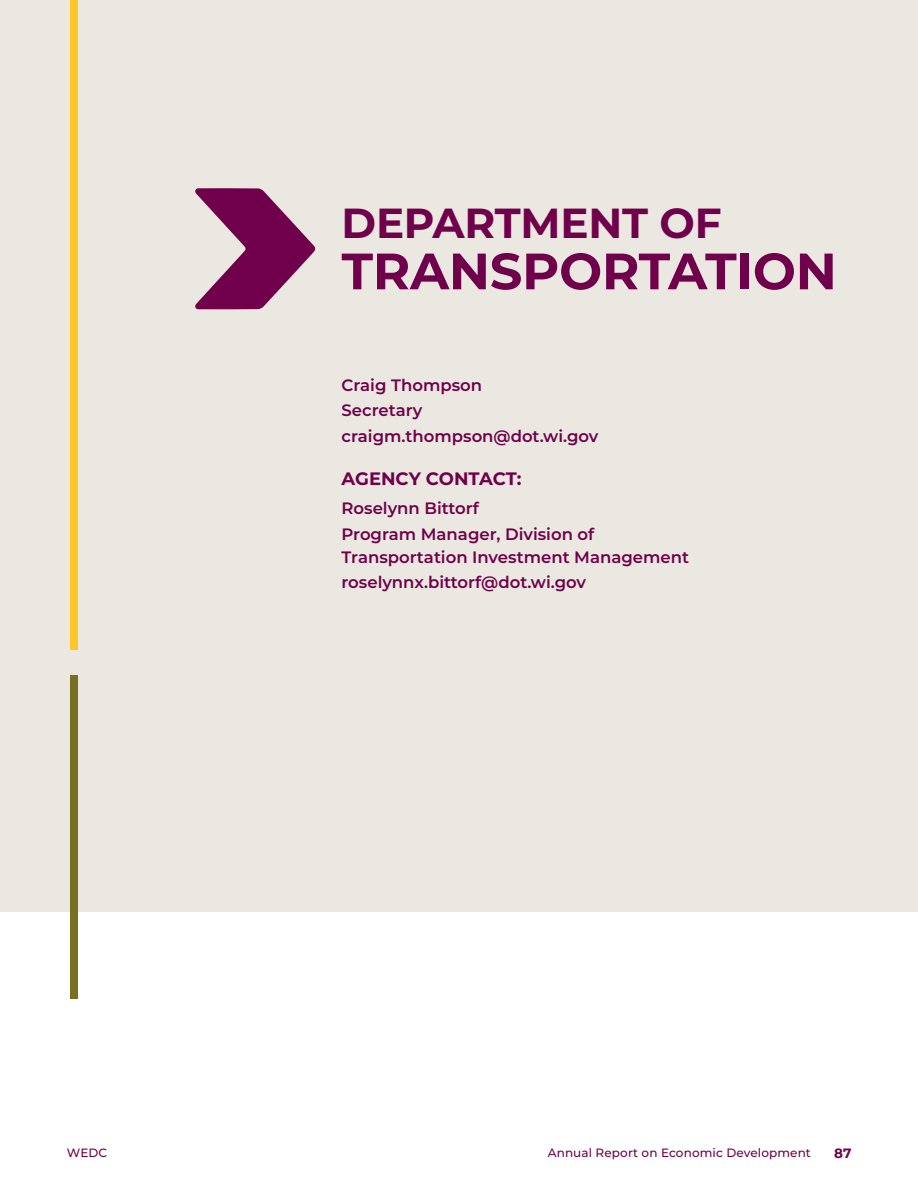
<style>
.page{position:relative;width:918px;height:1188px;background:#fff}
.page>*{position:absolute;margin:0;border:0;box-sizing:border-box;transform-origin:0 0}
.t1{font:700 51px "Montserrat";letter-spacing:-.005em;color:#70004b}
.t2{font:700 42px "Montserrat";letter-spacing:-.005em;color:#70004b}
.t3{font:700 18px "Montserrat";letter-spacing:-.005em;color:#70004b}
.t4{font:600 16.5px/25.8px "Montserrat";color:#70004b}
.t5{font:700 13.5px "Montserrat";color:#70004b}
.t6{font:500 12px "Montserrat";letter-spacing:.01em;color:#70004b}
</style>
<div class="page">
<div style="left:0;top:0;width:918px;height:912px;background:#ebe8e1"></div>
<div style="left:71px;top:0;width:7px;height:649px;background:#ffc629"></div>
<div style="left:71px;top:675px;width:7px;height:324px;background:#787020"></div>
<svg style="left:195px;top:188px;width:120px;height:121px"></svg>
<h2 class="t2" style="left:342px;top:193px;width:382px">DEPARTMENT OF</h2>
<h1 class="t1" style="left:342px;top:234px;width:497px">TRANSPORTATION</h1>
<p class="t4" style="left:342px;top:371px;width:258px">Craig Thompson<br>Secretary craigm.thompson@dot.wi.gov</p>
<p class="t3" style="left:342px;top:466px;width:181px">AGENCY CONTACT:</p>
<p class="t4" style="left:342px;top:495px;width:254px">Roselynn Bittorf<br>Program Manager, Division of</p>
<p class="t4" style="left:342px;top:543px;width:349px">Transportation Investment Management roselynnx.bittorf@dot.wi.gov</p>
<p class="t6" style="left:67px;top:1144px;width:42px">WEDC</p>
<p class="t6" style="left:548px;top:1144px;width:265px">Annual Report on Economic Development</p>
<p class="t5" style="left:834px;top:1143px;width:19px">87</p>
</div>
